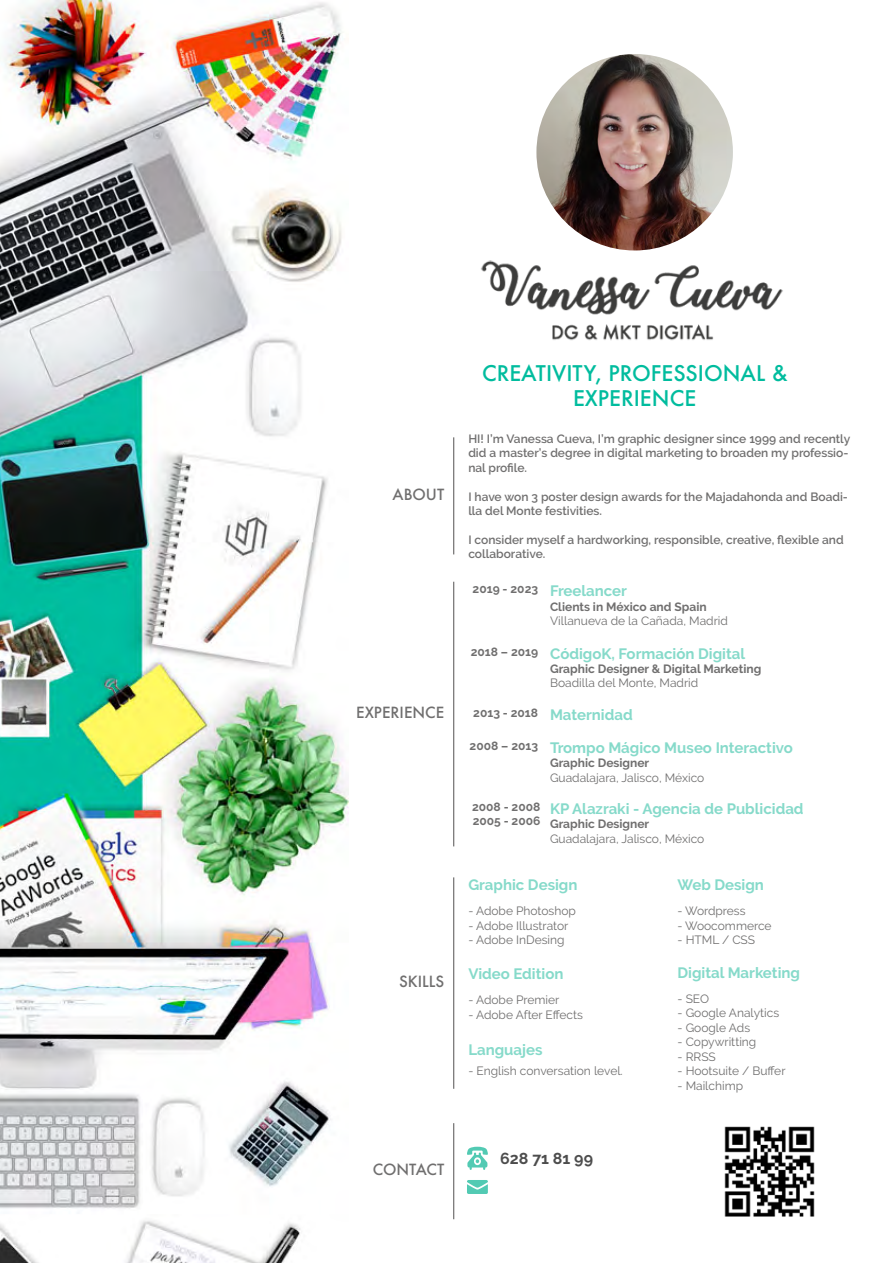
<style>
.page{position:relative;width:893px;height:1263px;background:#fff}
.page>*{position:absolute;margin:0;border:0;box-sizing:border-box;transform-origin:0 0}
.t1{font:500 21px/25.2px "Futura";color:#00bc9e;text-align:center}
.t2{font:700 15.9px "Raleway";color:#4d4d4d}
.t3{font:700 15px "Raleway";color:#86daca}
.t4{font:500 15px "Futura";color:#706f6f}
.t5{font:12px "Raleway";color:#706f6f}
.t6{font:600 12px/14.4px "Raleway";color:#706f6f}
.t7{font:700 12px "Raleway";color:#706f6f}
</style>
<div class="page">
<img style="left:0;top:0;width:342px;height:673px">
<img style="left:0;top:673px;width:348px;height:590px">
<img style="left:481px;top:260px;width:302px;height:81px">
<img style="left:536px;top:54px;width:197px;height:196px;border-radius:98px">
<hr style="left:453px;top:437px;width:1px;height:117px;background:#706f6f">
<hr style="left:453px;top:582px;width:1px;height:264px;background:#706f6f">
<hr style="left:453px;top:877px;width:1px;height:212px;background:#706f6f">
<hr style="left:453px;top:1123px;width:1px;height:96px;background:#706f6f">
<svg style="left:467px;top:1147px;width:21px;height:23px"></svg>
<svg style="left:467px;top:1180px;width:21px;height:14px"></svg>
<img style="left:724px;top:1126px;width:91px;height:91px">
<p class="t4" style="left:393px;top:484px;width:53px">ABOUT</p>
<p class="t4" style="left:356px;top:702px;width:90px">EXPERIENCE</p>
<p class="t4" style="left:399px;top:971px;width:47px">SKILLS</p>
<p class="t1" style="left:482px;top:360px;width:307px">CREATIVITY, PROFESSIONAL &amp;<br>EXPERIENCE</p>
<p class="t6" style="left:468px;top:431px;width:383px">HI! I’m Vanessa Cueva, I’m graphic designer since 1999 and recently did a master’s degree in digital marketing to broaden my professio&shy;nal profile.</p>
<p class="t6" style="left:468px;top:489px;width:381px">I have won 3 poster design awards for the Majadahonda and Boadi&shy;lla del Monte festivities.</p>
<p class="t6" style="left:468px;top:532px;width:377px">I consider myself a hardworking, responsible, creative, flexible and collaborative.</p>
<p class="t7" style="left:473px;top:582px;width:67px">2019 - 2023</p>
<p class="t7" style="left:471px;top:645px;width:69px">2018 – 2019</p>
<p class="t7" style="left:473px;top:706px;width:66px">2013 - 2018</p>
<p class="t7" style="left:470px;top:739px;width:70px">2008 – 2013</p>
<p class="t7" style="left:472px;top:800px;width:70px">2008 - 2008</p>
<p class="t7" style="left:473px;top:814px;width:69px">2005 - 2006</p>
<p class="t3" style="left:550px;top:582px;width:79px">Freelancer</p>
<p class="t7" style="left:550px;top:599px;width:158px">Clients in México and Spain</p>
<p class="t5" style="left:550px;top:614px;width:179px">Villanueva de la Cañada, Madrid</p>
<p class="t3" style="left:550px;top:645px;width:197px">CódigoK, Formación Digital</p>
<p class="t7" style="left:550px;top:662px;width:213px">Graphic Designer &amp; Digital Marketing</p>
<p class="t5" style="left:550px;top:676px;width:150px">Boadilla del Monte, Madrid</p>
<p class="t3" style="left:550px;top:706px;width:84px">Maternidad</p>
<p class="t3" style="left:550px;top:739px;width:244px">Trompo Mágico Museo Interactivo</p>
<p class="t7" style="left:550px;top:756px;width:101px">Graphic Designer</p>
<p class="t5" style="left:550px;top:770px;width:156px">Guadalajara, Jalisco, México</p>
<p class="t3" style="left:550px;top:800px;width:255px">KP Alazraki - Agencia de Publicidad</p>
<p class="t7" style="left:550px;top:817px;width:101px">Graphic Designer</p>
<p class="t5" style="left:550px;top:831px;width:156px">Guadalajara, Jalisco, México</p>
<p class="t3" style="left:468px;top:876px;width:111px">Graphic Design</p>
<p class="t5" style="left:468px;top:904px;width:109px">- Adobe Photoshop</p>
<p class="t5" style="left:468px;top:918px;width:102px">- Adobe Illustrator</p>
<p class="t5" style="left:468px;top:933px;width:98px">- Adobe InDesing</p>
<p class="t3" style="left:468px;top:965px;width:97px">Video Edition</p>
<p class="t5" style="left:468px;top:993px;width:93px">- Adobe Premier</p>
<p class="t5" style="left:468px;top:1007px;width:116px">- Adobe After Effects</p>
<p class="t3" style="left:468px;top:1041px;width:76px">Languajes</p>
<p class="t5" style="left:468px;top:1063px;width:156px">- English conversation level.</p>
<p class="t3" style="left:677px;top:876px;width:88px">Web Design</p>
<p class="t5" style="left:677px;top:904px;width:70px">- Wordpress</p>
<p class="t5" style="left:677px;top:918px;width:96px">- Woocommerce</p>
<p class="t5" style="left:677px;top:933px;width:79px">- HTML / CSS</p>
<p class="t3" style="left:677px;top:964px;width:124px">Digital Marketing</p>
<p class="t5" style="left:677px;top:992px;width:33px">- SEO</p>
<p class="t5" style="left:677px;top:1006px;width:103px">- Google Analytics</p>
<p class="t5" style="left:677px;top:1021px;width:74px">- Google Ads</p>
<p class="t5" style="left:677px;top:1035px;width:80px">- Copywritting</p>
<p class="t5" style="left:677px;top:1049px;width:40px">- RRSS</p>
<p class="t5" style="left:677px;top:1064px;width:110px">- Hootsuite / Buffer</p>
<p class="t5" style="left:677px;top:1078px;width:67px">- Mailchimp</p>
<p class="t4" style="left:373px;top:1159px;width:73px">CONTACT</p>
<p class="t2" style="left:500px;top:1149px;width:94px">628 71 81 99</p>
</div>
